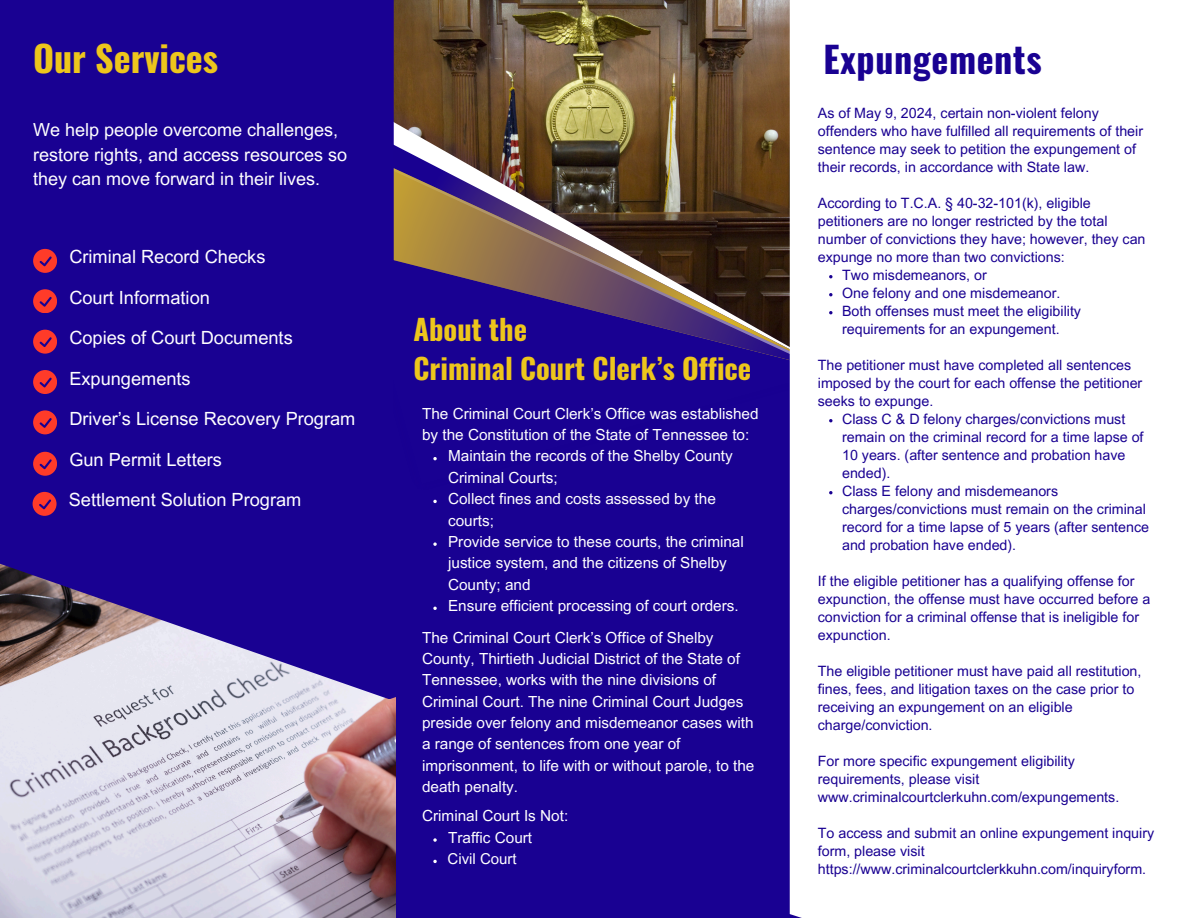
<style>
.page{position:relative;width:1188px;height:918px;background:#190192}
.page>*{position:absolute;margin:0;border:0;box-sizing:border-box;transform-origin:0 0}
.t1{font:700 36px "Oswald";letter-spacing:.015em;color:#190192}
.t2{font:700 36px "Oswald";color:#edc61c}
.t3{font:700 28.5px/39.3px "Oswald";color:#edc61c}
.t4{font:18.15px "Arial MT Pro";color:#fff}
.t5{font:18px/24.8px "Arial MT Pro";color:#fff}
.t6{font:15.3px/21.3px "Arial MT Pro";color:#fff}
.t7{font:15px "Arial MT Pro";color:#fff}
.t8{font:14.25px/18px "Arial MT Pro";color:#190192}
</style>
<div class="page">
<img style="left:0;top:699px;width:396px;height:219px">
<svg style="left:0;top:498px;width:790px;height:201px"></svg>
<img style="left:394px;top:0;width:396px;height:23px">
<img style="left:394px;top:23px;width:396px;height:461px">
<div style="left:790px;top:0;width:398px;height:918px;background:#fff"></div>
<div style="left:0;top:0;width:394px;height:633px;background:#190192"></div>
<svg style="left:33px;top:249px;width:24px;height:24px"></svg>
<svg style="left:33px;top:289px;width:24px;height:24px"></svg>
<svg style="left:33px;top:330px;width:24px;height:23px"></svg>
<svg style="left:33px;top:370px;width:24px;height:24px"></svg>
<svg style="left:33px;top:410px;width:24px;height:24px"></svg>
<svg style="left:33px;top:452px;width:24px;height:23px"></svg>
<svg style="left:433px;top:457px;width:4px;height:3px"></svg>
<svg style="left:433px;top:500px;width:4px;height:3px"></svg>
<svg style="left:433px;top:542px;width:4px;height:4px"></svg>
<svg style="left:433px;top:607px;width:4px;height:3px"></svg>
<svg style="left:433px;top:838px;width:4px;height:4px"></svg>
<svg style="left:433px;top:860px;width:4px;height:3px"></svg>
<svg style="left:33px;top:492px;width:23px;height:24px"></svg>
<h3 class="t2" style="left:33px;top:31px;width:187px">Our Services</h3>
<h3 class="t1" style="left:824px;top:31px;width:220px">Expungements</h3>
<p class="t5" style="left:33px;top:119px;width:316px">We help people overcome challenges, restore rights, and access resources so they can move forward in their lives.</p>
<h3 class="t4" style="left:69px;top:250px;width:198px">Criminal Record Checks</h3>
<h3 class="t4" style="left:69px;top:291px;width:142px">Court Information</h3>
<p class="t4" style="left:69px;top:331px;width:225px">Copies of Court Documents</p>
<p class="t4" style="left:69px;top:371px;width:123px">Expungements</p>
<h2 class="t4" style="left:69px;top:412px;width:288px">Driver’s License Recovery Program</h2>
<h1 class="t4" style="left:69px;top:453px;width:154px">Gun Permit Letters</h1>
<p class="t4" style="left:69px;top:493px;width:234px">Settlement Solution Program</p>
<p class="t3" style="left:414px;top:308px;width:339px">About the<br>Criminal Court Clerk’s Office</p>
<p class="t6" style="left:422px;top:405px;width:338px">The Criminal Court Clerk’s Office was established by the Constitution of the State of Tennessee to:</p>
<p class="t6" style="left:448px;top:447px;width:286px">Maintain the records of the Shelby County<br>Criminal Courts;</p>
<p class="t6" style="left:448px;top:490px;width:269px">Collect fines and costs assessed by the courts;</p>
<p class="t6" style="left:448px;top:533px;width:297px">Provide service to these courts, the criminal justice system, and the citizens of Shelby<br>County; and</p>
<p class="t6" style="left:448px;top:597px;width:292px">Ensure efficient processing of court orders.</p>
<p class="t6" style="left:422px;top:629px;width:334px">The Criminal Court Clerk’s Office of Shelby County, Thirtieth Judicial District of the State of Tennessee, works with the nine divisions of Criminal Court. The nine Criminal Court Judges preside over felony and misdemeanor cases with a range of sentences from one year of imprisonment, to life with or without parole, to the death penalty.</p>
<p class="t6" style="left:422px;top:807px;width:148px">Criminal Court Is Not:</p>
<p class="t6" style="left:448px;top:829px;width:86px">Traffic Court</p>
<p class="t7" style="left:448px;top:853px;width:71px">Civil Court</p>
<h1 class="t8" style="left:818px;top:105px;width:327px">As of May 9, 2024, certain non-violent felony offenders who have fulfilled all requirements of their sentence may seek to petition the expungement of their records, in accordance with State law.</h1>
<h3 class="t8" style="left:818px;top:195px;width:329px">According to T.C.A. § 40-32-101(k), eligible petitioners are no longer restricted by the total number of convictions they have; however, they can expunge no more than two convictions:</h3>
<p class="t8" style="left:842px;top:267px;width:146px">Two misdemeanors, or</p>
<p class="t8" style="left:842px;top:285px;width:220px">One felony and one misdemeanor.</p>
<p class="t8" style="left:842px;top:303px;width:240px">Both offenses must meet the eligibility requirements for an expungement.</p>
<p class="t8" style="left:818px;top:357px;width:326px">The petitioner must have completed all sentences imposed by the court for each offense the petitioner seeks to expunge.</p>
<p class="t8" style="left:842px;top:411px;width:303px">Class C &amp; D felony charges/convictions must remain on the criminal record for a time lapse of 10 years. (after sentence and probation have ended).</p>
<p class="t8" style="left:842px;top:483px;width:309px">Class E felony and misdemeanors charges/convictions must remain on the criminal record for a time lapse of 5 years (after sentence and probation have ended).</p>
<p class="t8" style="left:818px;top:573px;width:334px">If the eligible petitioner has a qualifying offense for expunction, the offense must have occurred before a conviction for a criminal offense that is ineligible for expunction.</p>
<h3 class="t8" style="left:818px;top:663px;width:325px">The eligible petitioner must have paid all restitution, fines, fees, and litigation taxes on the case prior to receiving an expungement on an eligible charge/conviction.</h3>
<h3 class="t8" style="left:818px;top:753px;width:303px">For more specific expungement eligibility requirements, please visit www.criminalcourtclerkuhn.com/expungements.</h3>
<h3 class="t8" style="left:818px;top:825px;width:338px">To access and submit an online expungement inquiry form, please visit https://www.criminalcourtclerkkuhn.com/inquiryform.</h3>
</div>
